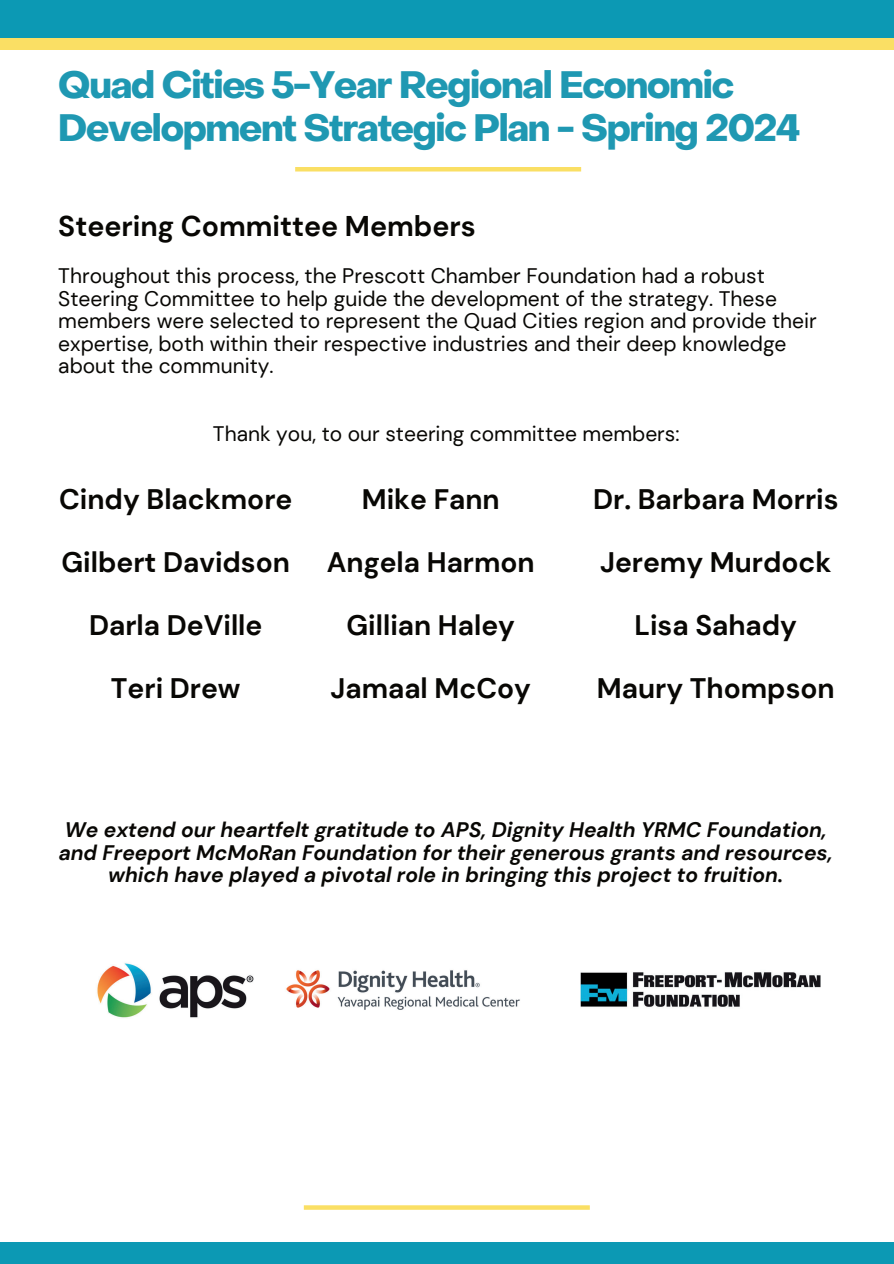
<style>
.page{position:relative;width:894px;height:1264px;background:#fff}
.page>*{position:absolute;margin:0;border:0;box-sizing:border-box;transform-origin:0 0}
.t1{font:700 37.5px/42.8px "Object Sans";letter-spacing:-.035em;color:#1f98b2}
.t2{font:700 28.5px "DM Sans";color:#080704}
.t3{font:700 28.2px "DM Sans";color:#080704}
.t4{font:21px/22.5px "DM Sans";color:#080704}
.t5{font:italic 700 21px/22.5px "DM Sans";color:#080704;text-align:center}
</style>
<div class="page">
<div style="left:0;top:1242px;width:893px;height:21px;background:#0c99b4"></div>
<svg style="left:304px;top:1205px;width:285px;height:4px"></svg>
<img style="left:97px;top:963px;width:157px;height:55px">
<img style="left:286px;top:970px;width:234px;height:40px">
<img style="left:580px;top:972px;width:240px;height:35px">
<hr style="left:295px;top:167px;width:286px;height:4px;background:#fadf64">
<div style="left:0;top:0;width:893px;height:50px;background:#fadf64"></div>
<div style="left:0;top:0;width:893px;height:38px;background:#0c99b4"></div>
<h1 class="t1" style="left:58px;top:59px;width:743px">Quad Cities 5-Year Regional Economic<br>Development Strategic Plan - Spring 2024</h1>
<h2 class="t2" style="left:58px;top:208px;width:419px">Steering Committee Members</h2>
<p class="t4" style="left:58px;top:265px;width:759px">Throughout this process, the Prescott Chamber Foundation had a robust Steering Committee to help guide the development of the strategy. These members were selected to represent the Quad Cities region and provide their expertise, both within their respective industries and their deep knowledge about the community.</p>
<p class="t4" style="left:213px;top:422px;width:468px">Thank you, to our steering committee members:</p>
<h3 class="t3" style="left:59px;top:481px;width:235px">Cindy Blackmore</h3>
<h3 class="t3" style="left:61px;top:544px;width:230px">Gilbert Davidson</h3>
<h3 class="t3" style="left:89px;top:607px;width:175px">Darla DeVille</h3>
<h3 class="t3" style="left:111px;top:670px;width:131px">Teri Drew</h3>
<h3 class="t3" style="left:362px;top:481px;width:139px">Mike Fann</h3>
<h3 class="t3" style="left:327px;top:544px;width:209px">Angela Harmon</h3>
<h3 class="t3" style="left:346px;top:607px;width:170px">Gillian Haley</h3>
<h3 class="t3" style="left:330px;top:670px;width:202px">Jamaal McCoy</h3>
<h3 class="t3" style="left:593px;top:481px;width:247px">Dr. Barbara Morris</h3>
<h3 class="t3" style="left:600px;top:544px;width:233px">Jeremy Murdock</h3>
<h3 class="t3" style="left:634px;top:607px;width:164px">Lisa Sahady</h3>
<h3 class="t3" style="left:596px;top:670px;width:239px">Maury Thompson</h3>
<p class="t5" style="left:59px;top:818px;width:775px">We extend our heartfelt gratitude to APS, Dignity Health YRMC Foundation, and Freeport McMoRan Foundation for their generous grants and resources, which have played a pivotal role in bringing this project to fruition.</p>
</div>
